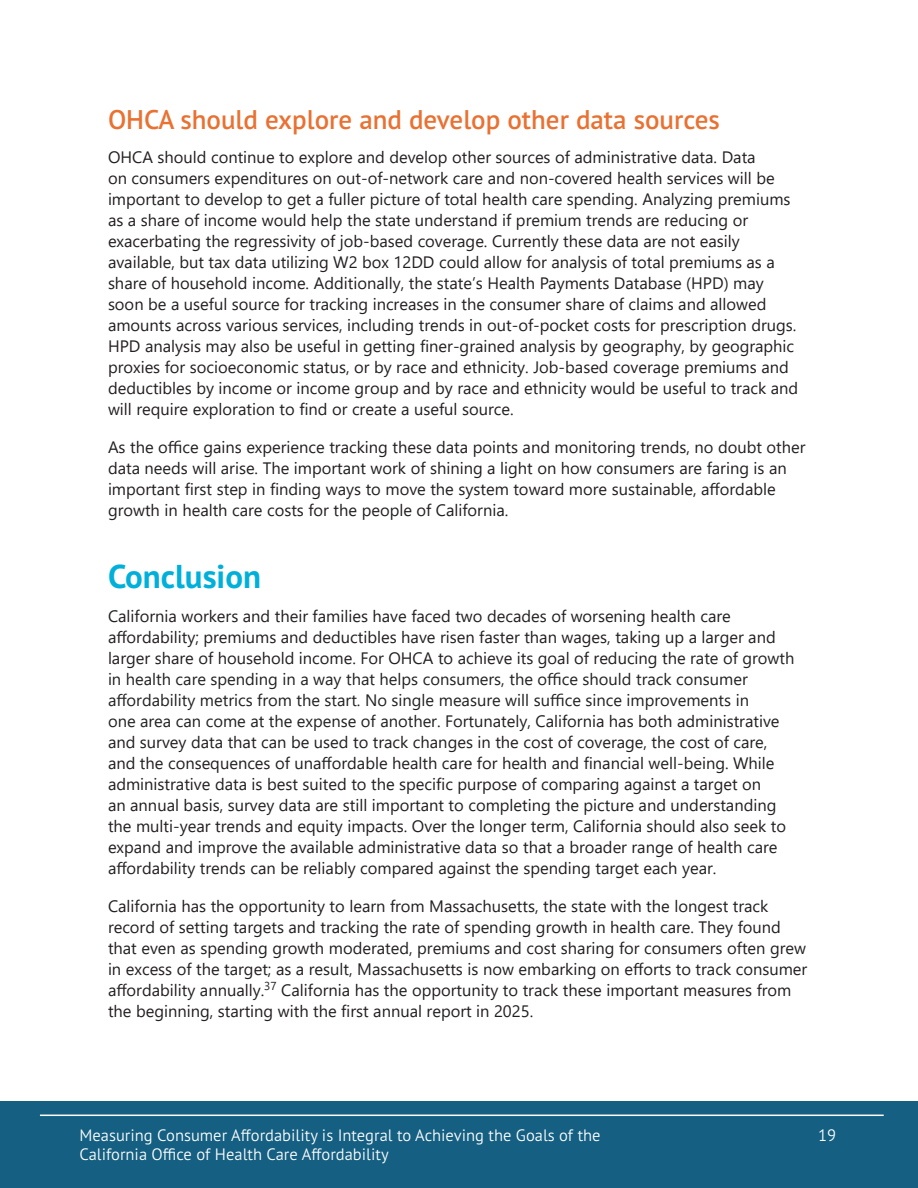
<style>
.page{position:relative;width:918px;height:1188px;background:#fff}
.page>*{position:absolute;margin:0;border:0;box-sizing:border-box;transform-origin:0 0}
.t1{font:700 33px "PT Sans Pro";color:#00b0da}
.t2{font:600 27px "PT Sans Pro";color:#e97132}
.t3{font:16.5px/21px "Segoe UI";color:#231f20}
.t4{font:300 16.5px "PT Sans Pro";color:#fff}
.s1{color:#222}
</style>
<div class="page">
<div style="left:0;top:1102px;width:918px;height:86px;background:#156082"></div>
<hr style="left:40px;top:1115px;width:844px;height:1px;background:#fff">
<h3 class="t2" style="left:108px;top:102px;width:613px">OHCA should explore and develop other data sources</h3>
<p class="t3" style="left:108px;top:145px;width:692px">OHCA should continue to explore and develop other sources of administrative data. Data<br>on consumers expenditures on out-of-network care and non-covered health services will be important to develop to get a fuller picture of total health care spending. Analyzing premiums as a share of income would help the state understand if premium trends are reducing or exacerbating the regressivity of job-based coverage. Currently these data are not easily available, but tax data utilizing W2 box 12DD could allow for analysis of total premiums as a share of household income. Additionally, the state’s Health Payments Database (HPD) may soon be a useful source for tracking increases in the consumer share of claims and allowed amounts across various services, including trends in out-of-pocket costs for prescription drugs.<br>HPD analysis may also be useful in getting finer-grained analysis by geography, by geographic proxies for socioeconomic status, or by race and ethnicity. Job-based coverage premiums and deductibles by income or income group and by race and ethnicity would be useful to track and will require exploration to find or create a useful source.</p>
<p class="t3" style="left:108px;top:435px;width:699px">As the office gains experience tracking these data points and monitoring trends, no doubt other data needs will arise. The important work of shining a light on how consumers are faring is an important first step in finding ways to move the system toward more sustainable, affordable growth in health care costs for the people of California.</p>
<h2 class="t1" style="left:108px;top:555px;width:155px">Conclusion</h2>
<p class="t3" style="left:108px;top:605px;width:688px">California workers and their families have faced two decades of worsening health care affordability; premiums and deductibles have risen faster than wages, taking up a larger and larger share of household income. For OHCA to achieve its goal of reducing the <span class="s1">rate of growth in health care spending in a way that helps consumers, the office should track consumer affordability metrics from the start. No single measure will suffice since improvements in<br>one area can come at the expense of another.</span> Fortunately, California has both administrative and survey data that can be used to track changes in the cost of coverage, the cost of care, and the consequences of unaffordable health care for health and financial well-being. While administrative data is best suited to the specific purpose of comparing against a target on<br>an annual basis, survey data are still important to completing the picture and understanding the multi-year trends and equity impacts. Over the longer term, California should also seek to expand and improve the available administrative data so that a broader range of health care affordability trends can be reliably compared against the spending target each year.</p>
<p class="t3" style="left:108px;top:894px;width:701px">California has the opportunity to learn from Massachusetts, the state with the longest track record of setting targets and tracking the rate of spending growth in health care. They found that even as spending growth moderated, premiums and cost sharing for consumers often grew in excess of the target; as a result, Massachusetts is now embarking on efforts to track consumer affordability annually.<sup>37</sup> California has the opportunity to track these important measures from the beginning, starting with the first annual report in 2025.</p>
<p class="t4" style="left:80px;top:1124px;width:523px">Measuring Consumer Affordability is Integral to Achieving the Goals of the</p>
<p class="t4" style="left:818px;top:1124px;width:19px">19</p>
<p class="t4" style="left:80px;top:1144px;width:311px">California Office of Health Care Affordability</p>
</div>
